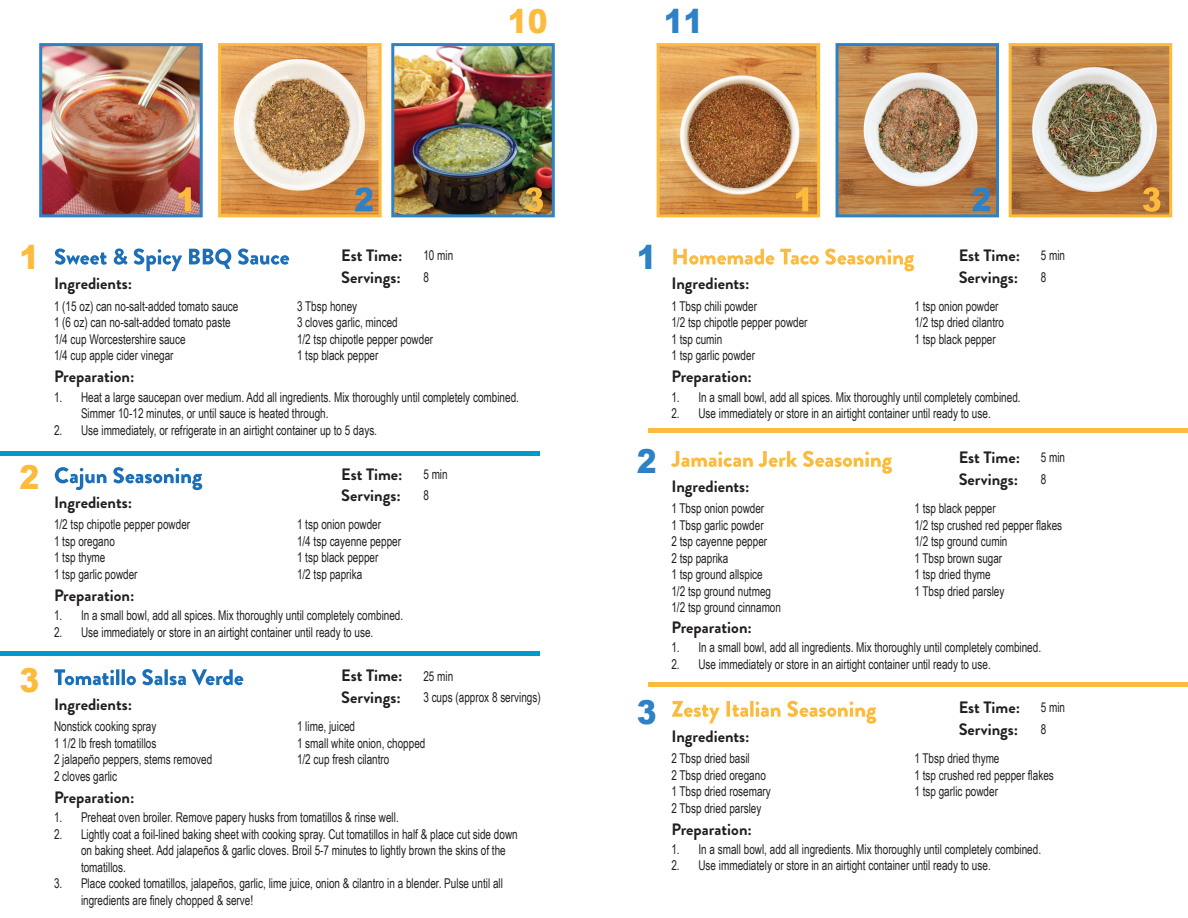
<style>
.page{position:relative;width:1188px;height:918px;background:#fff}
.page>*{position:absolute;margin:0;border:0;box-sizing:border-box;transform-origin:0 0}
.t1{font:900 33px "Arial";color:#fdbb3e;scale:.9 1}
.t2{font:900 33px "Arial";color:#2e81c4;scale:.9 1}
.t3{font:700 16.5px "Brandon Grotesque";color:#231f20}
.t4{font:13.5px/16.5px "Arial Narrow";color:#231f20;scale:.9 1}
</style>
<div class="page">
<svg style="left:55px;top:248px;width:234px;height:23px"></svg>
<svg style="left:673px;top:248px;width:241px;height:23px"></svg>
<svg style="left:55px;top:467px;width:147px;height:23px"></svg>
<svg style="left:671px;top:451px;width:221px;height:23px"></svg>
<svg style="left:672px;top:701px;width:204px;height:23px"></svg>
<svg style="left:54px;top:669px;width:189px;height:16px"></svg>
<hr style="left:0;top:451px;width:540px;height:4px;background:#09c">
<div style="left:0;top:651px;width:540px;height:5px;background:#09c"></div>
<img style="left:43px;top:47px;width:156px;height:166px">
<div style="left:39px;top:43px;width:164px;height:174px;border:3px solid #2e81c4"></div>
<img style="left:661px;top:47px;width:155px;height:166px">
<div style="left:657px;top:43px;width:163px;height:174px;border:3px solid #fdbb3e"></div>
<img style="left:222px;top:47px;width:156px;height:166px">
<div style="left:218px;top:43px;width:164px;height:174px;border:3px solid #fdbb3e"></div>
<img style="left:840px;top:47px;width:155px;height:166px">
<div style="left:836px;top:43px;width:163px;height:174px;border:3px solid #2e81c4"></div>
<img style="left:395px;top:47px;width:156px;height:166px">
<div style="left:391px;top:43px;width:164px;height:174px;border:3px solid #2e81c4"></div>
<img style="left:1013px;top:47px;width:155px;height:166px">
<div style="left:1009px;top:43px;width:163px;height:174px;border:3px solid #fdbb3e"></div>
<svg style="left:179px;top:187px;width:12px;height:24px"></svg>
<svg style="left:796px;top:187px;width:12px;height:24px"></svg>
<svg style="left:355px;top:187px;width:18px;height:24px"></svg>
<svg style="left:972px;top:187px;width:18px;height:24px"></svg>
<svg style="left:525px;top:187px;width:18px;height:25px"></svg>
<svg style="left:1143px;top:187px;width:17px;height:25px"></svg>
<hr style="left:648px;top:429px;width:540px;height:4px;background:#fdbb3e">
<div style="left:648px;top:682px;width:540px;height:5px;background:#fdbb3e"></div>
<p class="t1" style="left:508px;top:-3px;width:46px">10</p>
<p class="t2" style="left:664px;top:-3px;width:46px">11</p>
<p class="t1" style="left:19px;top:233px;width:24px">1</p>
<p class="t2" style="left:637px;top:233px;width:24px">1</p>
<p class="t3" style="left:341px;top:244px;width:63px">Est Time:</p>
<p class="t3" style="left:959px;top:244px;width:63px">Est Time:</p>
<p class="t4" style="left:423px;top:247px;width:35px">10 min</p>
<p class="t4" style="left:1041px;top:247px;width:29px">5 min</p>
<p class="t3" style="left:341px;top:265px;width:61px">Servings:</p>
<p class="t3" style="left:959px;top:265px;width:61px">Servings:</p>
<p class="t4" style="left:423px;top:268px;width:8px">8</p>
<p class="t4" style="left:1041px;top:268px;width:8px">8</p>
<p class="t3" style="left:54px;top:272px;width:80px">Ingredients:</p>
<p class="t3" style="left:671px;top:272px;width:80px">Ingredients:</p>
<p class="t4" style="left:54px;top:297px;width:206px">1 (15 oz) can no-salt-added tomato sauce</p>
<p class="t4" style="left:54px;top:314px;width:198px">1 (6 oz) can no-salt-added tomato paste</p>
<p class="t4" style="left:54px;top:330px;width:148px">1/4 cup Worcestershire sauce</p>
<p class="t4" style="left:54px;top:347px;width:134px">1/4 cup apple cider vinegar</p>
<p class="t4" style="left:297px;top:297px;width:68px">3 Tbsp honey</p>
<p class="t4" style="left:297px;top:314px;width:113px">3 cloves garlic, minced</p>
<p class="t4" style="left:297px;top:330px;width:153px">1/2 tsp chipotle pepper powder</p>
<p class="t4" style="left:297px;top:347px;width:92px">1 tsp black pepper</p>
<p class="t4" style="left:671px;top:297px;width:97px">1 Tbsp chili powder</p>
<p class="t4" style="left:671px;top:314px;width:153px">1/2 tsp chipotle pepper powder</p>
<p class="t4" style="left:671px;top:330px;width:58px">1 tsp cumin</p>
<p class="t4" style="left:671px;top:347px;width:94px">1 tsp garlic powder</p>
<p class="t3" style="left:54px;top:365px;width:82px">Preparation:</p>
<p class="t3" style="left:671px;top:365px;width:82px">Preparation:</p>
<p class="t4" style="left:914px;top:297px;width:95px">1 tsp onion powder</p>
<p class="t4" style="left:914px;top:314px;width:101px">1/2 tsp dried cilantro</p>
<p class="t4" style="left:914px;top:330px;width:92px">1 tsp black pepper</p>
<p class="t1" style="left:19px;top:454px;width:24px">2</p>
<p class="t1" style="left:19px;top:656px;width:24px">3</p>
<p class="t4" style="left:81px;top:388px;width:488px;text-indent:-27px">1. Heat a large saucepan over medium. Add all ingredients. Mix thoroughly until completely combined.<br>Simmer 10-12 minutes, or until sauce is heated through.</p>
<p class="t4" style="left:54px;top:421px;width:360px">2. Use immediately, or refrigerate in an airtight container up to 5 days.</p>
<p class="t3" style="left:54px;top:491px;width:80px">Ingredients:</p>
<p class="t4" style="left:54px;top:516px;width:153px">1/2 tsp chipotle pepper powder</p>
<p class="t4" style="left:54px;top:532px;width:69px">1 tsp oregano</p>
<p class="t4" style="left:54px;top:549px;width:59px">1 tsp thyme</p>
<p class="t4" style="left:54px;top:565px;width:94px">1 tsp garlic powder</p>
<p class="t3" style="left:54px;top:584px;width:82px">Preparation:</p>
<p class="t3" style="left:341px;top:462px;width:63px">Est Time:</p>
<p class="t3" style="left:341px;top:484px;width:61px">Servings:</p>
<p class="t4" style="left:297px;top:516px;width:95px">1 tsp onion powder</p>
<p class="t4" style="left:297px;top:532px;width:117px">1/4 tsp cayenne pepper</p>
<p class="t4" style="left:297px;top:549px;width:92px">1 tsp black pepper</p>
<p class="t4" style="left:297px;top:565px;width:74px">1/2 tsp paprika</p>
<p class="t4" style="left:54px;top:607px;width:390px">1. In a small bowl, add all spices. Mix thoroughly until completely combined.</p>
<p class="t4" style="left:54px;top:623px;width:356px">2. Use immediately or store in an airtight container until ready to use.</p>
<p class="t3" style="left:54px;top:693px;width:80px">Ingredients:</p>
<p class="t3" style="left:341px;top:664px;width:63px">Est Time:</p>
<p class="t3" style="left:341px;top:686px;width:61px">Servings:</p>
<p class="t4" style="left:423px;top:465px;width:29px">5 min</p>
<p class="t4" style="left:423px;top:487px;width:8px">8</p>
<p class="t4" style="left:423px;top:667px;width:35px">25 min</p>
<p class="t4" style="left:423px;top:689px;width:132px">3 cups (approx 8 servings)</p>
<p class="t4" style="left:54px;top:718px;width:115px">Nonstick cooking spray</p>
<p class="t4" style="left:54px;top:734px;width:115px">1 1/2 lb fresh tomatillos</p>
<p class="t4" style="left:54px;top:751px;width:177px">2 jalapeño peppers, stems removed</p>
<p class="t4" style="left:54px;top:767px;width:72px">2 cloves garlic</p>
<p class="t3" style="left:54px;top:786px;width:82px">Preparation:</p>
<p class="t4" style="left:297px;top:718px;width:66px">1 lime, juiced</p>
<p class="t4" style="left:297px;top:734px;width:144px">1 small white onion, chopped</p>
<p class="t4" style="left:297px;top:751px;width:104px">1/2 cup fresh cilantro</p>
<p class="t4" style="left:54px;top:809px;width:385px">1. Preheat oven broiler. Remove papery husks from tomatillos &amp; rinse well.</p>
<p class="t4" style="left:81px;top:825px;width:487px;text-indent:-27px">2. Lightly coat a foil-lined baking sheet with cooking spray. Cut tomatillos in half &amp; place cut side down on baking sheet. Add jalapeños &amp; garlic cloves. Broil 5-7 minutes to lightly brown the skins of the tomatillos.</p>
<p class="t4" style="left:81px;top:875px;width:470px;text-indent:-27px">3. Place cooked tomatillos, jalapeños, garlic, lime juice, onion &amp; cilantro in a blender. Pulse until all ingredients are finely chopped &amp; serve!</p>
<p class="t2" style="left:637px;top:437px;width:24px">2</p>
<p class="t2" style="left:637px;top:688px;width:24px">3</p>
<p class="t4" style="left:671px;top:388px;width:390px">1. In a small bowl, add all spices. Mix thoroughly until completely combined.</p>
<p class="t4" style="left:671px;top:405px;width:356px">2. Use immediately or store in an airtight container until ready to use.</p>
<p class="t3" style="left:959px;top:446px;width:63px">Est Time:</p>
<p class="t4" style="left:1041px;top:449px;width:29px">5 min</p>
<p class="t3" style="left:671px;top:474px;width:80px">Ingredients:</p>
<p class="t3" style="left:959px;top:468px;width:61px">Servings:</p>
<p class="t4" style="left:1041px;top:470px;width:8px">8</p>
<p class="t4" style="left:671px;top:500px;width:105px">1 Tbsp onion powder</p>
<p class="t4" style="left:671px;top:516px;width:104px">1 Tbsp garlic powder</p>
<p class="t4" style="left:671px;top:533px;width:108px">2 tsp cayenne pepper</p>
<p class="t4" style="left:671px;top:549px;width:65px">2 tsp paprika</p>
<p class="t4" style="left:671px;top:566px;width:103px">1 tsp ground allspice</p>
<p class="t4" style="left:671px;top:582px;width:112px">1/2 tsp ground nutmeg</p>
<p class="t4" style="left:671px;top:599px;width:123px">1/2 tsp ground cinnamon</p>
<p class="t3" style="left:671px;top:616px;width:82px">Preparation:</p>
<p class="t4" style="left:914px;top:500px;width:92px">1 tsp black pepper</p>
<p class="t4" style="left:914px;top:516px;width:166px">1/2 tsp crushed red pepper flakes</p>
<p class="t4" style="left:914px;top:533px;width:105px">1/2 tsp ground cumin</p>
<p class="t4" style="left:914px;top:549px;width:99px">1 Tbsp brown sugar</p>
<p class="t4" style="left:914px;top:566px;width:86px">1 tsp dried thyme</p>
<p class="t4" style="left:914px;top:582px;width:102px">1 Tbsp dried parsley</p>
<p class="t4" style="left:671px;top:639px;width:412px">1. In a small bowl, add all ingredients. Mix thoroughly until completely combined.</p>
<p class="t4" style="left:671px;top:655px;width:356px">2. Use immediately or store in an airtight container until ready to use.</p>
<p class="t3" style="left:671px;top:724px;width:80px">Ingredients:</p>
<p class="t4" style="left:671px;top:750px;width:89px">2 Tbsp dried basil</p>
<p class="t4" style="left:671px;top:766px;width:107px">2 Tbsp dried oregano</p>
<p class="t4" style="left:671px;top:783px;width:112px">1 Tbsp dried rosemary</p>
<p class="t4" style="left:671px;top:799px;width:102px">2 Tbsp dried parsley</p>
<p class="t3" style="left:671px;top:817px;width:82px">Preparation:</p>
<p class="t3" style="left:959px;top:696px;width:63px">Est Time:</p>
<p class="t3" style="left:959px;top:718px;width:61px">Servings:</p>
<p class="t4" style="left:1041px;top:699px;width:29px">5 min</p>
<p class="t4" style="left:1041px;top:720px;width:8px">8</p>
<p class="t4" style="left:914px;top:750px;width:96px">1 Tbsp dried thyme</p>
<p class="t4" style="left:914px;top:766px;width:157px">1 tsp crushed red pepper flakes</p>
<p class="t4" style="left:914px;top:783px;width:94px">1 tsp garlic powder</p>
<p class="t4" style="left:671px;top:840px;width:412px">1. In a small bowl, add all ingredients. Mix thoroughly until completely combined.</p>
<p class="t4" style="left:671px;top:857px;width:356px">2. Use immediately or store in an airtight container until ready to use.</p>
</div>
